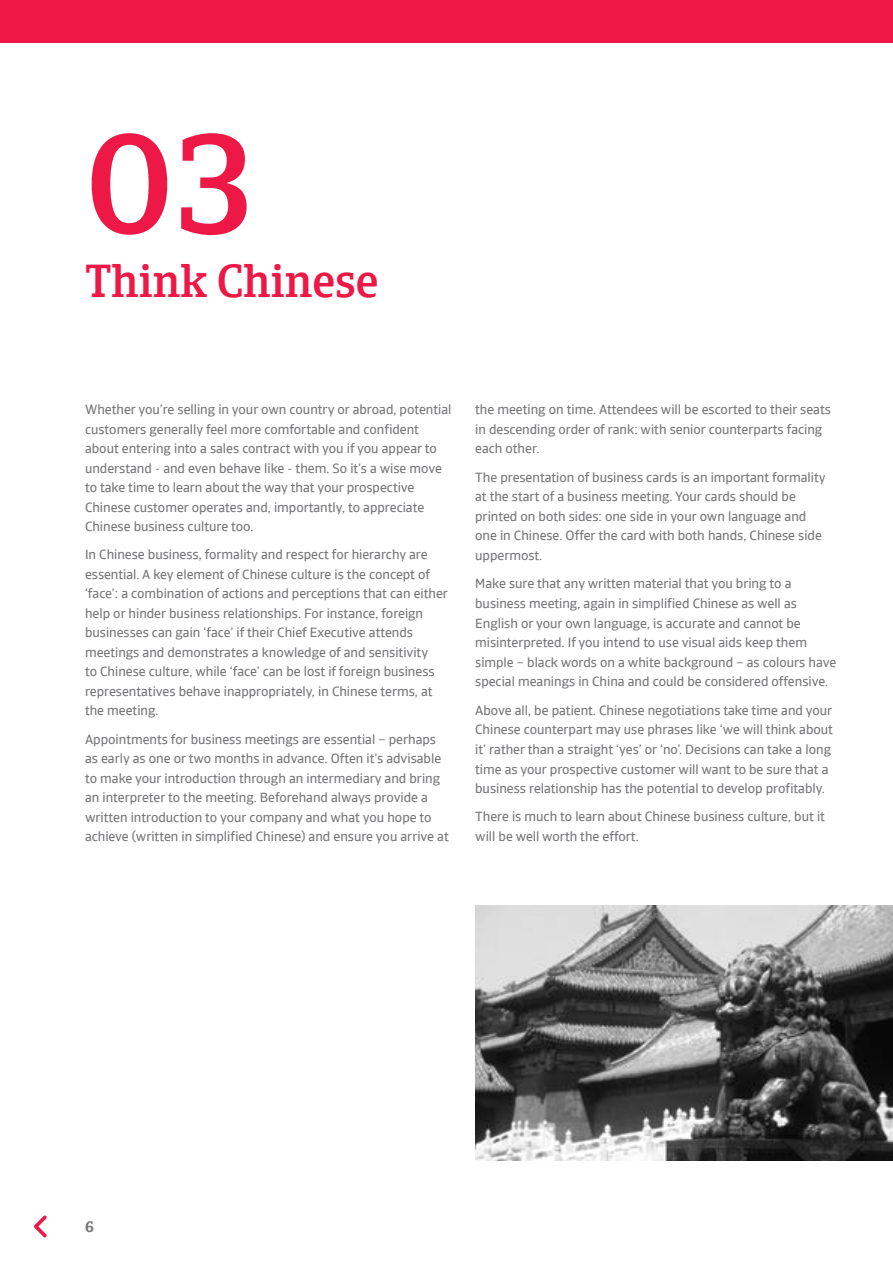
<style>
.page{position:relative;width:893px;height:1263px;background:#fff}
.page>*{position:absolute;margin:0;border:0;box-sizing:border-box;transform-origin:0 0}
.t1{font:500 141px "Catalana";color:#ed1846}
.t2{font:500 45px "Catalana";color:#ed1846}
.t3{font:700 15px "Catalana";color:#77777a}
.t4{font:13.5px/19.5px "Catalana Sans";color:#77777a}
</style>
<div class="page">
<div style="left:0;top:0;width:893px;height:43px;background:#ed1846"></div>
<img style="left:475px;top:906px;width:418px;height:255px">
<svg style="left:34px;top:1215px;width:13px;height:23px"></svg>
<h1 class="t1" style="left:85px;top:99px;width:170px">03</h1>
<h2 class="t2" style="left:85px;top:254px;width:295px">Think Chinese</h2>
<p class="t4" style="left:85px;top:400px;width:368px">Whether you’re selling in your own country or abroad, potential customers generally feel more comfortable and confident about entering into a sales contract with you if you appear to understand - and even behave like - them. So it’s a wise move to take time to learn about the way that your prospective Chinese customer operates and, importantly, to appreciate Chinese business culture too.</p>
<p class="t4" style="left:85px;top:545px;width:364px">In Chinese business, formality and respect for hierarchy are essential. A key element of Chinese culture is the concept of ‘face’: a combination of actions and perceptions that can either help or hinder business relationships. For instance, foreign businesses can gain ‘face’ if their Chief Executive attends meetings and demonstrates a knowledge of and sensitivity<br>to Chinese culture, while ‘face’ can be lost if foreign business representatives behave inappropriately, in Chinese terms, at the meeting.</p>
<p class="t4" style="left:85px;top:729px;width:365px">Appointments for business meetings are essential – perhaps as early as one or two months in advance. Often it’s advisable to make your introduction through an intermediary and bring an interpreter to the meeting. Beforehand always provide a written introduction to your company and what you hope to achieve (written in simplified Chinese) and ensure you arrive at</p>
<p class="t4" style="left:475px;top:400px;width:357px">the meeting on time. Attendees will be escorted to their seats in descending order of rank: with senior counterparts facing each other.</p>
<p class="t4" style="left:475px;top:467px;width:352px">The presentation of business cards is an important formality at the start of a business meeting. Your cards should be printed on both sides: one side in your own language and one in Chinese. Offer the card with both hands, Chinese side uppermost.</p>
<p class="t4" style="left:475px;top:574px;width:362px">Make sure that any written material that you bring to a business meeting, again in simplified Chinese as well as English or your own language, is accurate and cannot be misinterpreted. If you intend to use visual aids keep them simple – black words on a white background – as colours have special meanings in China and could be considered offensive.</p>
<p class="t4" style="left:475px;top:700px;width:359px">Above all, be patient. Chinese negotiations take time and your Chinese counterpart may use phrases like ‘we will think about it’ rather than a straight ‘yes’ or ‘no’. Decisions can take a long time as your prospective customer will want to be sure that a business relationship has the potential to develop profitably.</p>
<p class="t4" style="left:475px;top:807px;width:351px">There is much to learn about Chinese business culture, but it will be well worth the effort.</p>
<p class="t3" style="left:85px;top:1217px;width:10px">6</p>
</div>
